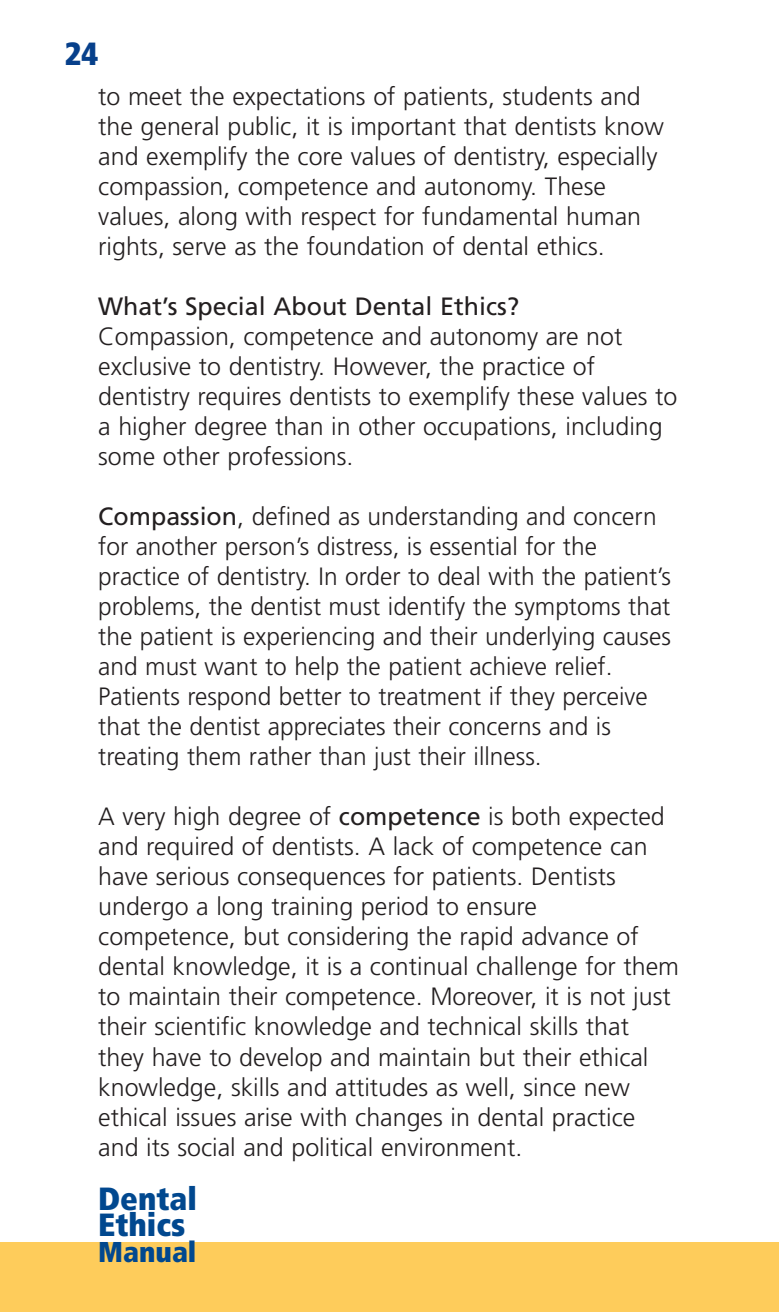
<style>
.page{position:relative;width:780px;height:1312px;background:#fff}
.page>*{position:absolute;margin:0;border:0;box-sizing:border-box;transform-origin:0 0}
.t1{font:900 condensed 32px/26.8px "Frutiger";color:#01488f}
.t2{font:900 condensed 32px "Frutiger";color:#07408b}
.t3{font:900 condensed 28.75px "Frutiger";color:#01488f}
.t4{font:300 25px/30px "Frutiger";color:#231f20}
.t5{font:25px "Frutiger";color:#231f20}
.s1{font-weight:400}
</style>
<div class="page">
<div style="left:0;top:1241px;width:779px;height:70px;background:#fecc5b"></div>
<p class="t2" style="left:65px;top:41px;width:35px">24</p>
<p class="t4" style="left:98px;top:83px;width:567px">to meet the expectations of patients, students and the general public, it is important that dentists know and exemplify the core values of dentistry, especially compassion, competence and autonomy. These values, along with respect for fundamental human rights, serve as the foundation of dental ethics.</p>
<p class="t5" style="left:98px;top:296px;width:422px">What’s Special About Dental Ethics?</p>
<p class="t4" style="left:98px;top:323px;width:580px">Compassion, competence and autonomy are not exclusive to dentistry. However, the practice of dentistry requires dentists to exemplify these values to a higher degree than in other occupations, including some other professions.</p>
<p class="t4" style="left:98px;top:503px;width:574px"><span class="s1">Compassion</span>, defined as understanding and concern for another person’s distress, is essential for the practice of dentistry. In order to deal with the patient’s problems, the dentist must identify the symptoms that the patient is experiencing and their underlying causes and must want to help the patient achieve relief.<br>Patients respond better to treatment if they perceive that the dentist appreciates their concerns and is treating them rather than just their illness.</p>
<p class="t4" style="left:98px;top:803px;width:582px">A very high degree of <span class="s1">competence</span> is both expected and required of dentists. A lack of competence can have serious consequences for patients. Dentists undergo a long training period to ensure competence, but considering the rapid advance of dental knowledge, it is a continual challenge for them to maintain their competence. Moreover, it is not just their scientific knowledge and technical skills that they have to develop and maintain but their ethical knowledge, skills and attitudes as well, since new ethical issues arise with changes in dental practice and its social and political environment.</p>
<p class="t1" style="left:98px;top:1187px;width:100px">Dental<br>Ethics</p>
<p class="t3" style="left:98px;top:1239px;width:100px">Manual</p>
</div>
